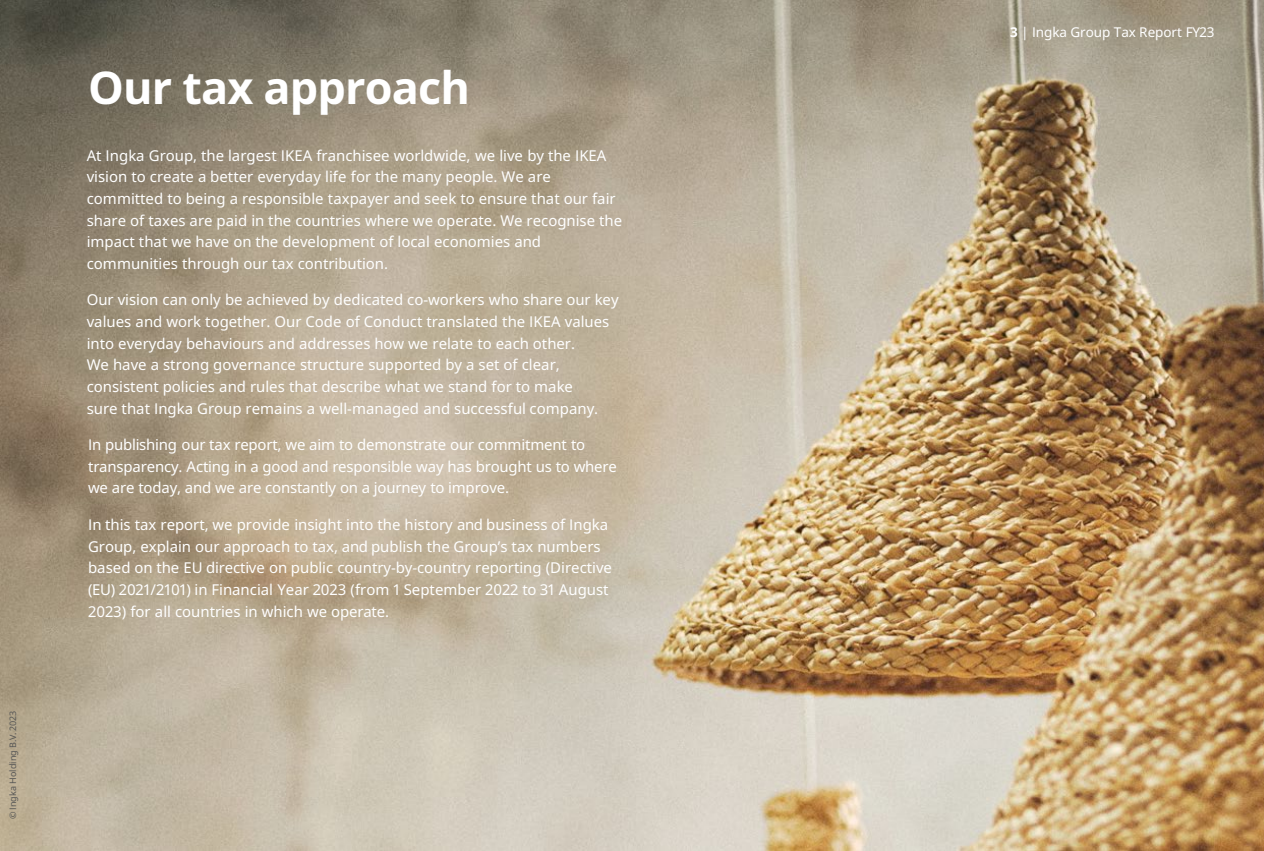
<style>
.page{position:relative;width:1264px;height:851px;background:#fff}
.page>*{position:absolute;margin:0;border:0;box-sizing:border-box;transform-origin:0 0}
.t1{font:700 45px "Noto IKEA Latin";letter-spacing:-.02em;color:#fff}
.t2{font:15px/21.6px "Noto IKEA Latin";letter-spacing:-.005em;color:#fff}
.t3{font:13.5px "Noto IKEA Latin";letter-spacing:-.005em;color:#fff}
.t4{font:9px "Noto IKEA Latin";color:#575756}
.s1{font-weight:700}
</style>
<div class="page">
<img style="left:0;top:0;width:1263px;height:850px">
<p class="t4" style="left:7px;top:819px;width:110px;rotate:-90deg">© Ingka Holding B.V. 2023</p>
<p class="t1" style="left:88px;top:56px;width:383px">Our tax approach</p>
<p class="t2" style="left:87px;top:144px;width:537px">At Ingka Group, the largest IKEA franchisee worldwide, we live by the IKEA vision to create a better everyday life for the many people. We are committed to being a responsible taxpayer and seek to ensure that our fair share of taxes are paid in the countries where we operate. We recognise the impact that we have on the development of local economies and communities through our tax contribution.</p>
<p class="t2" style="left:87px;top:288px;width:533px">Our vision can only be achieved by dedicated co-workers who share our key values and work together. Our Code of Conduct translated the IKEA values into everyday behaviours and addresses how we relate to each other.<br>We have a strong governance structure supported by a set of clear, consistent policies and rules that describe what we stand for to make<br>sure that Ingka Group remains a well-managed and successful company.</p>
<p class="t2" style="left:88px;top:433px;width:530px">In publishing our tax report, we aim to demonstrate our commitment to transparency. Acting in a good and responsible way has brought us to where we are today, and we are constantly on a journey to improve.</p>
<p class="t2" style="left:88px;top:513px;width:525px">In this tax report, we provide insight into the history and business of Ingka Group, explain our approach to tax, and publish the Group’s tax numbers based on the EU directive on public country-by-country reporting (Directive (EU) 2021/2101) in Financial Year 2023 (from 1 September 2022 to 31 August 2023) for all countries in which we operate.</p>
<p class="t3" style="left:1009px;top:23px;width:206px"><span class="s1">3</span> | Ingka Group Tax Report FY23</p>
</div>
